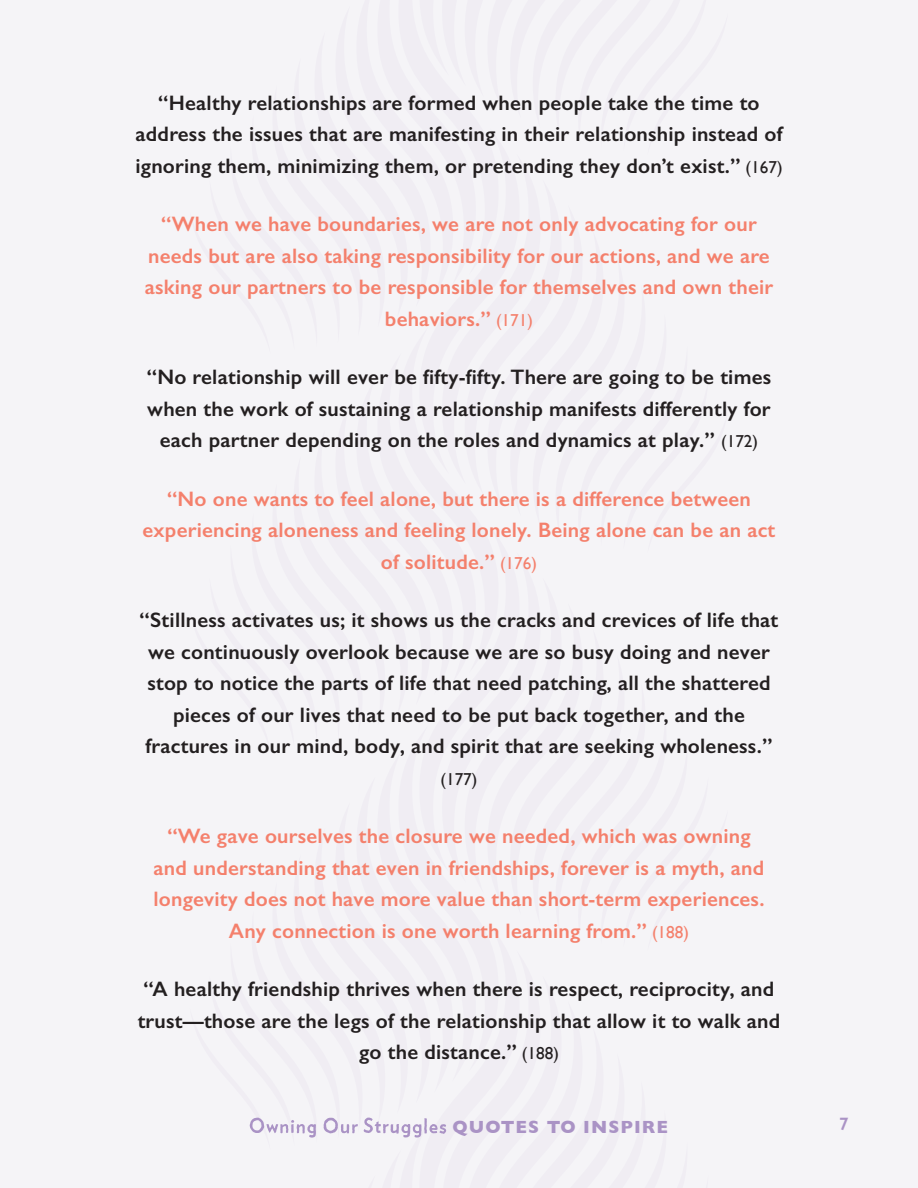
<style>
.page{position:relative;width:918px;height:1188px;background:#f5f4f7}
.page>*{position:absolute;margin:0;border:0;box-sizing:border-box;transform-origin:0 0}
._15_BE_Numbered_Para{font:600 21px/31.5px "Gill Sans";letter-spacing:.01em;color:#231f20;text-align:center}
._15_BE_Numbered_Para-2{font:600 21px/31.5px "Gill Sans";letter-spacing:.01em;color:#f4806c;text-align:center}
.t1{font:700 18px "Gill Sans";letter-spacing:.06em;color:#aa93c5}
.t2{font:600 18px "Gill Sans";color:#aa93c5}
._15_BE_Numbered_Para-3{font:17.25px "Gill Sans";color:#231f20}
.s1{font-weight:400;font-size:17.25px}
</style>
<div class="page">
<img style="left:249px;top:1117px;width:67px;height:21px">
<img style="left:323px;top:1117px;width:35px;height:17px">
<img style="left:363px;top:1117px;width:84px;height:21px">
<p class="_15_BE_Numbered_Para" style="left:135px;top:87px;width:649px">“Healthy relationships are formed when people take the time to address the issues that are manifesting in their relationship instead of ignoring them, minimizing them, or pretending they don’t exist.” <span class="s1">(167)</span></p>
<p class="_15_BE_Numbered_Para-2" style="left:145px;top:208px;width:630px">“When we have boundaries, we are not only advocating for our needs but are also taking responsibility for our actions, and we are asking our partners to be responsible for themselves and own their behaviors.” <span class="s1">(171)</span></p>
<p class="_15_BE_Numbered_Para" style="left:147px;top:361px;width:626px">“No relationship will ever be fifty-fifty. There are going to be times when the work of sustaining a relationship manifests differently for each partner depending on the roles and dynamics at play.” <span class="s1">(172)</span></p>
<p class="_15_BE_Numbered_Para-2" style="left:143px;top:483px;width:634px">“No one wants to feel alone, but there is a difference between experiencing aloneness and feeling lonely. Being alone can be an act of solitude.” <span class="s1">(176)</span></p>
<p class="_15_BE_Numbered_Para" style="left:140px;top:604px;width:640px">“Stillness activates us; it shows us the cracks and crevices of life that we continuously overlook because we are so busy doing and never stop to notice the parts of life that need patching, all the shattered pieces of our lives that need to be put back together, and the fractures in our mind, body, and spirit that are seeking wholeness.”</p>
<p class="_15_BE_Numbered_Para-3" style="left:440px;top:769px;width:39px">(177)</p>
<p class="_15_BE_Numbered_Para-2" style="left:153px;top:820px;width:613px">“We gave ourselves the closure we needed, which was owning and understanding that even in friendships, forever is a myth, and longevity does not have more value than short-term experiences.<br>Any connection is one worth learning from.” <span class="s1">(188)</span></p>
<p class="_15_BE_Numbered_Para" style="left:138px;top:973px;width:644px">“A healthy friendship thrives when there is respect, reciprocity, and trust—those are the legs of the relationship that allow it to walk and go the distance.” <span class="s1">(188)</span></p>
<p class="t1" style="left:452px;top:1113px;width:217px">QUOTES TO INSPIRE</p>
<p class="t2" style="left:839px;top:1113px;width:11px">7</p>
</div>
